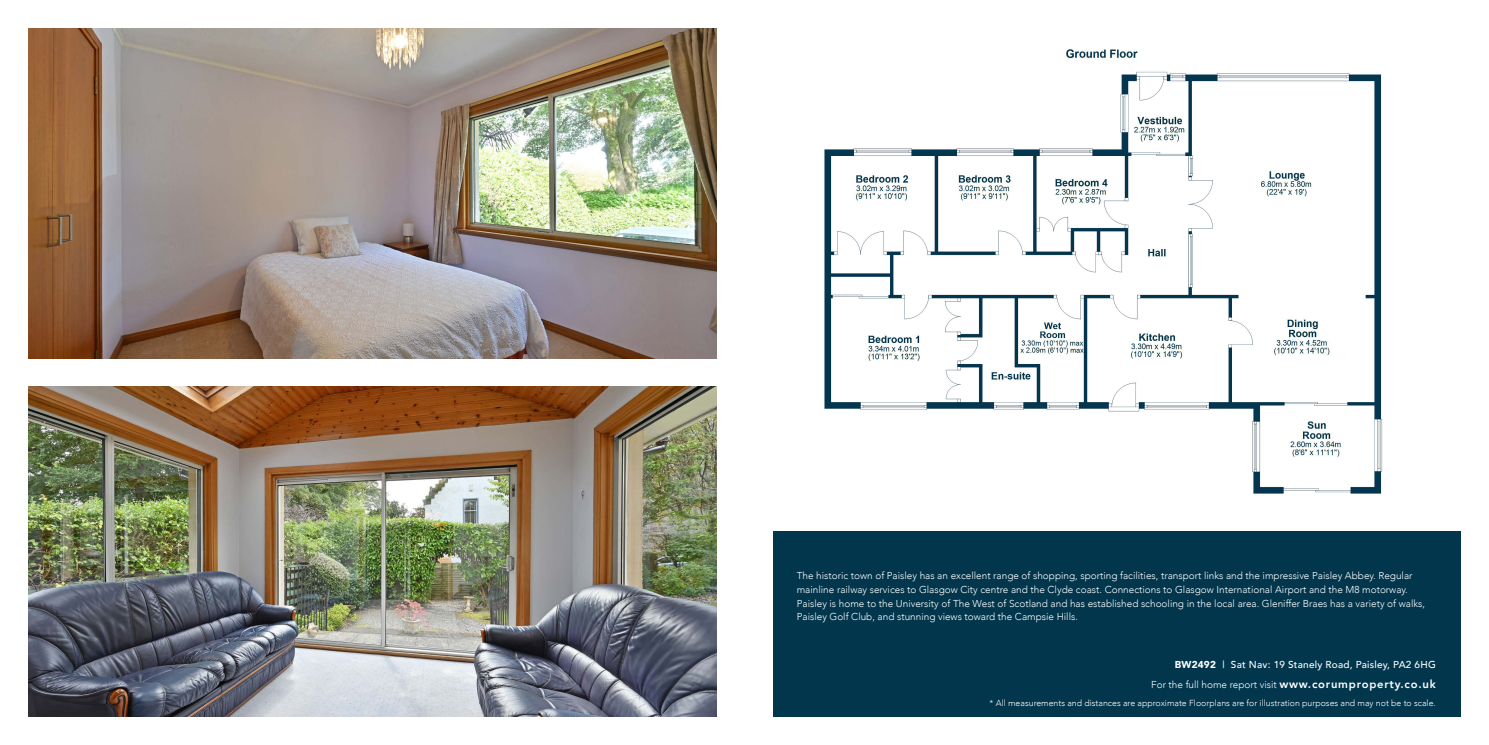
<style>
.page{position:relative;width:1489px;height:745px;background:#fff}
.page>*{position:absolute;margin:0;border:0;box-sizing:border-box;transform-origin:0 0}
.t1{font:300 10px/13.8px "Avenir";color:#fff}
.t2{font:500 10px "Avenir";letter-spacing:.02em;color:#fff}
.t3{font:300 8.75px "Avenir";color:#fff}
.s1{font-weight:900}
.s2{font-weight:800;font-size:11.25px}
</style>
<div class="page">
<img style="left:28px;top:28px;width:688px;height:330px">
<img style="left:28px;top:386px;width:688px;height:330px">
<img style="left:824px;top:49px;width:559px;height:445px">
<div style="left:772px;top:531px;width:688px;height:185px;background:#01364d"></div>
<p class="t1" style="left:796px;top:568px;width:629px">The historic town of Paisley has an excellent range of shopping, sporting facilities, transport links and the impressive Paisley Abbey. Regular mainline railway services to Glasgow City centre and the Clyde coast. Connections to Glasgow International Airport and the M8 motorway.<br>Paisley is home to the University of The West of Scotland and has established schooling in the local area. Gleniffer Braes has a variety of walks, Paisley Golf Club, and stunning views toward the Campsie Hills.</p>
<p class="t2" style="left:1174px;top:655px;width:262px"><span class="s1">BW2492</span> | Sat Nav: 19 Stanely Road, Paisley, PA2 6HG</p>
<p class="t1" style="left:1151px;top:677px;width:286px">For the full home report visit <span class="s2">www.corumproperty.co.uk</span></p>
<p class="t3" style="left:989px;top:697px;width:448px">* All measurements and distances are approximate Floorplans are for illustration purposes and may not be to scale.</p>
</div>
